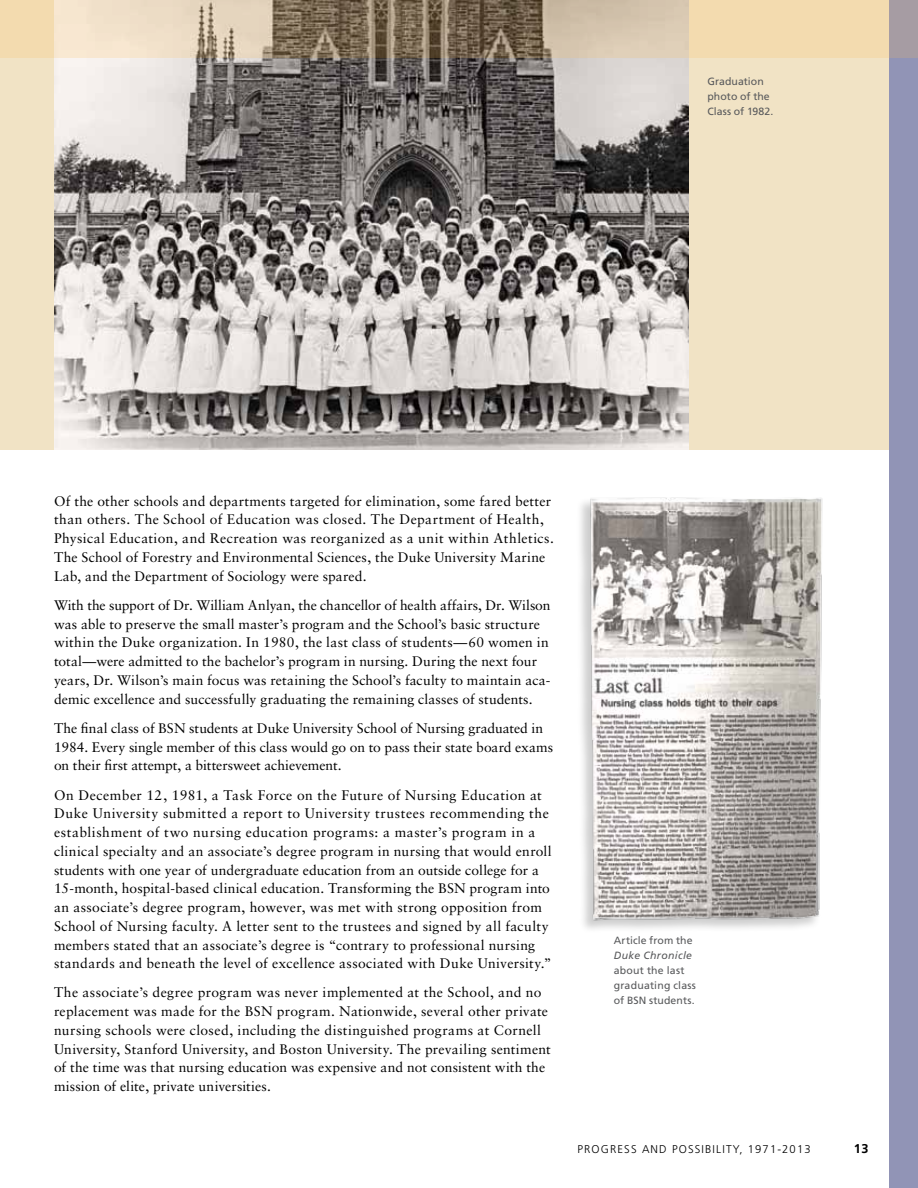
<style>
.page{position:relative;width:918px;height:1188px;background:#fff}
.page>*{position:absolute;margin:0;border:0;box-sizing:border-box;transform-origin:0 0}
.t1{font:13.8px/18.8px "Sabon LT Std";letter-spacing:.015em;color:#000}
.t2{font:13.8px/18.8px "Sabon LT Std";letter-spacing:-.005em;color:#000}
.t3{font:700 12.75px "Frutiger";color:#000}
.t4{font:300 11.25px "Frutiger";letter-spacing:.1em;color:#000}
.t5{font:10.5px/15px "Frutiger";letter-spacing:.01em;color:#58595b}
.t6{font:italic 10.5px "Frutiger";letter-spacing:.03em;color:#58595b}
</style>
<div class="page">
<div style="left:0;top:0;width:918px;height:450px;background:#f1e3c5"></div>
<img style="left:54px;top:58px;width:634px;height:392px">
<div style="left:890px;top:0;width:28px;height:1188px;background:#9194b6"></div>
<svg style="left:0;top:0;width:918px;height:58px"></svg>
<img style="left:580px;top:497px;width:243px;height:432px">
<p class="t5" style="left:707px;top:74px;width:68px">Graduation photo of the<br>Class of 1982.</p>
<p class="t1" style="left:54px;top:491px;width:502px">Of the other schools and departments targeted for elimination, some fared better than others. The School of Education was closed. The Department of Health, Physical Education, and Recreation was reorganized as a unit within Athletics.<br>The School of Forestry and Environmental Sciences, the Duke University Marine Lab, and the Department of Sociology were spared.</p>
<p class="t1" style="left:54px;top:596px;width:498px">With the support of Dr. William Anlyan, the chancellor of health affairs, Dr. Wilson was able to preserve the small master’s program and the School’s basic structure within the Duke organization. In 1980, the last class of students—60 women in total—were admitted to the bachelor’s program in nursing. During the next four years, Dr. Wilson’s main focus was retaining the School’s faculty to maintain aca&shy;demic excellence and successfully graduating the remaining classes of students.</p>
<p class="t2" style="left:54px;top:718px;width:501px">The final class of BSN students at Duke University School of Nursing graduated in<br>1984. Every single member of this class would go on to pass their state board exams on their first attempt, a bittersweet achievement.</p>
<p class="t1" style="left:54px;top:785px;width:499px">On December 12, 1981, a Task Force on the Future of Nursing Education at Duke University submitted a report to University trustees recommending the establishment of two nursing education programs: a master’s program in a clinical specialty and an associate’s degree program in nursing that would enroll students with one year of undergraduate education from an outside college for a 15-month, hospital-based clinical education. Transforming the BSN program into an associate’s degree program, however, was met with strong opposition from School of Nursing faculty. A letter sent to the trustees and signed by all faculty members stated that an associate’s degree is “contrary to professional nursing standards and beneath the level of excellence associated with Duke University.”</p>
<p class="t1" style="left:54px;top:983px;width:498px">The associate’s degree program was never implemented at the School, and no replacement was made for the BSN program. Nationwide, several other private nursing schools were closed, including the distinguished programs at Cornell University, Stanford University, and Boston University. The prevailing sentiment of the time was that nursing education was expensive and not consistent with the mission of elite, private universities.</p>
<p class="t5" style="left:614px;top:933px;width:80px">Article from the</p>
<p class="t6" style="left:614px;top:949px;width:80px">Duke Chronicle</p>
<p class="t5" style="left:614px;top:963px;width:84px">about the last graduating class of BSN</p>
<p class="t5" style="left:649px;top:993px;width:47px">students.</p>
<p class="t4" style="left:578px;top:1142px;width:235px">PROGRESS AND POSSIBILITY, 1971-2013</p>
<p class="t3" style="left:854px;top:1141px;width:16px">13</p>
</div>
